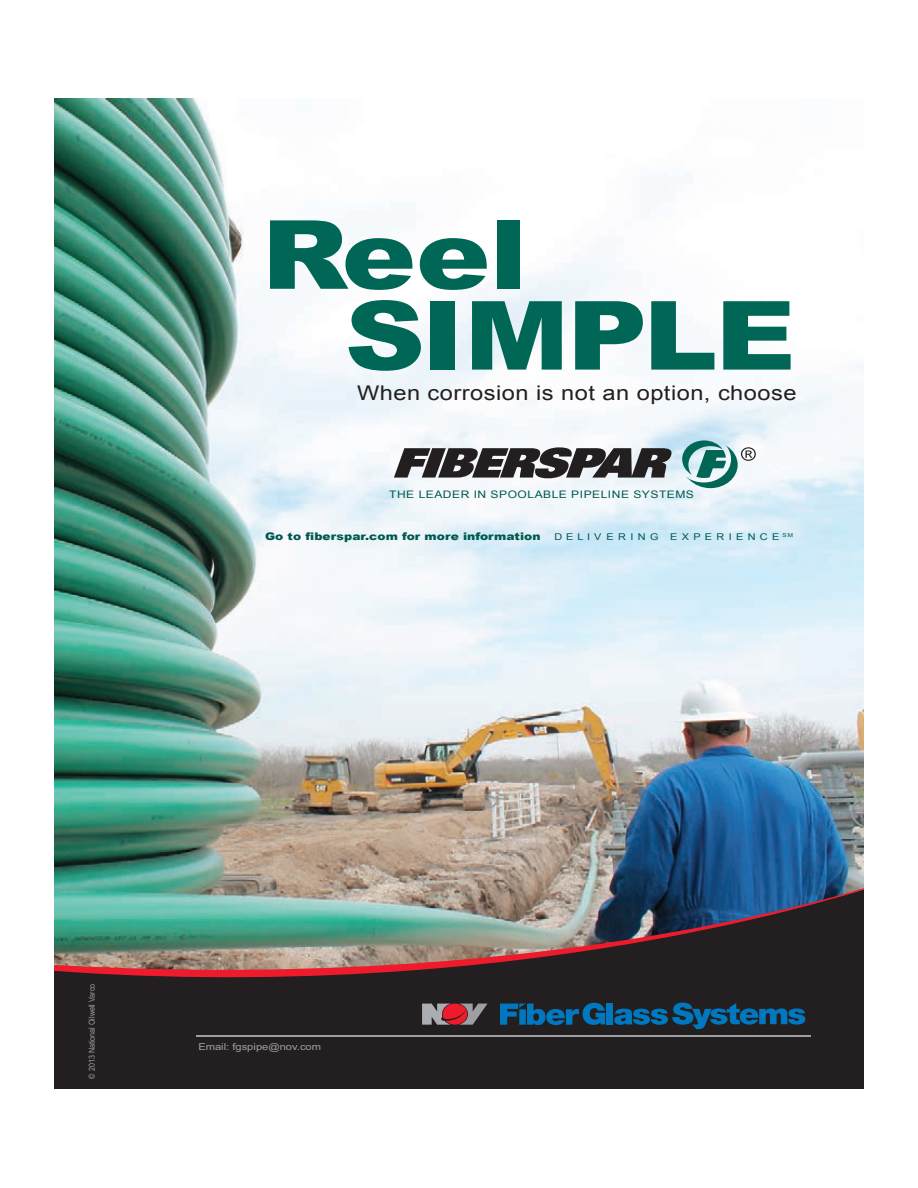
<style>
.page{position:relative;width:918px;height:1188px;background:#fff}
.page>*{position:absolute;margin:0;border:0;box-sizing:border-box;transform-origin:0 0}
.t1{font:900 95.55px/80.8px "Arial";letter-spacing:-.02em;color:#006756;scale:1.17 1}
.t2{font:20.25px "Arial";letter-spacing:.02em;color:#231f20;scale:1.17 1}
.t3{font:900 10.5px "Arial";letter-spacing:.005em;color:#00584e;scale:1.17 1}
.t4{font:10.35px "Arial";letter-spacing:.04em;color:#00584e;scale:1.17 1}
.t5{font:9.6px "Arial";color:#9d9fa2;scale:1.17 1}
.t6{font:9.3px "Arial";letter-spacing:.4em;color:#00584e;scale:1.17 1}
.t7{font:8.4px "Arial";color:#9d9fa2;scale:.86 1}
</style>
<div class="page">
<img style="left:55px;top:99px;width:808px;height:787px">
<div style="left:55px;top:1011px;width:808px;height:78px;background:#231f20"></div>
<hr style="left:197px;top:1035px;width:614px;height:2px;background:#9d9fa2">
<img style="left:55px;top:886px;width:808px;height:125px">
<svg style="left:422px;top:1004px;width:66px;height:21px"></svg>
<svg style="left:500px;top:1003px;width:105px;height:22px;background:#0f517a"></svg>
<div style="left:607px;top:1003px;width:6px;height:21px;background:#0078c0"></div>
<svg style="left:614px;top:1003px;width:191px;height:26px;background:#134666"></svg>
<svg style="left:394px;top:447px;width:279px;height:31px;background:#5b5a5c"></svg>
<svg style="left:682px;top:440px;width:74px;height:48px"></svg>
<h1 class="t1" style="left:345px;top:211px;width:387px;text-indent:-83px">Reel<br>SIMPLE</h1>
<h2 class="t2" style="left:357px;top:380px;width:377px">When corrosion is not an option, choose</h2>
<p class="t4" style="left:389px;top:487px;width:262px">THE LEADER IN SPOOLABLE PIPELINE SYSTEMS</p>
<p class="t3" style="left:265px;top:529px;width:237px">Go to fiberspar.com for more information</p>
<p class="t6" style="left:554px;top:531px;width:90px">DELIVERING</p>
<p class="t6" style="left:670px;top:531px;width:107px">EXPERIENCE <sup>SM</sup></p>
<p class="t7" style="left:86px;top:1079px;width:112px;rotate:-90deg">© 2013 National Oilwell Varco</p>
<p class="t5" style="left:198px;top:1040px;width:106px">Email: fgspipe@nov.com</p>
</div>
